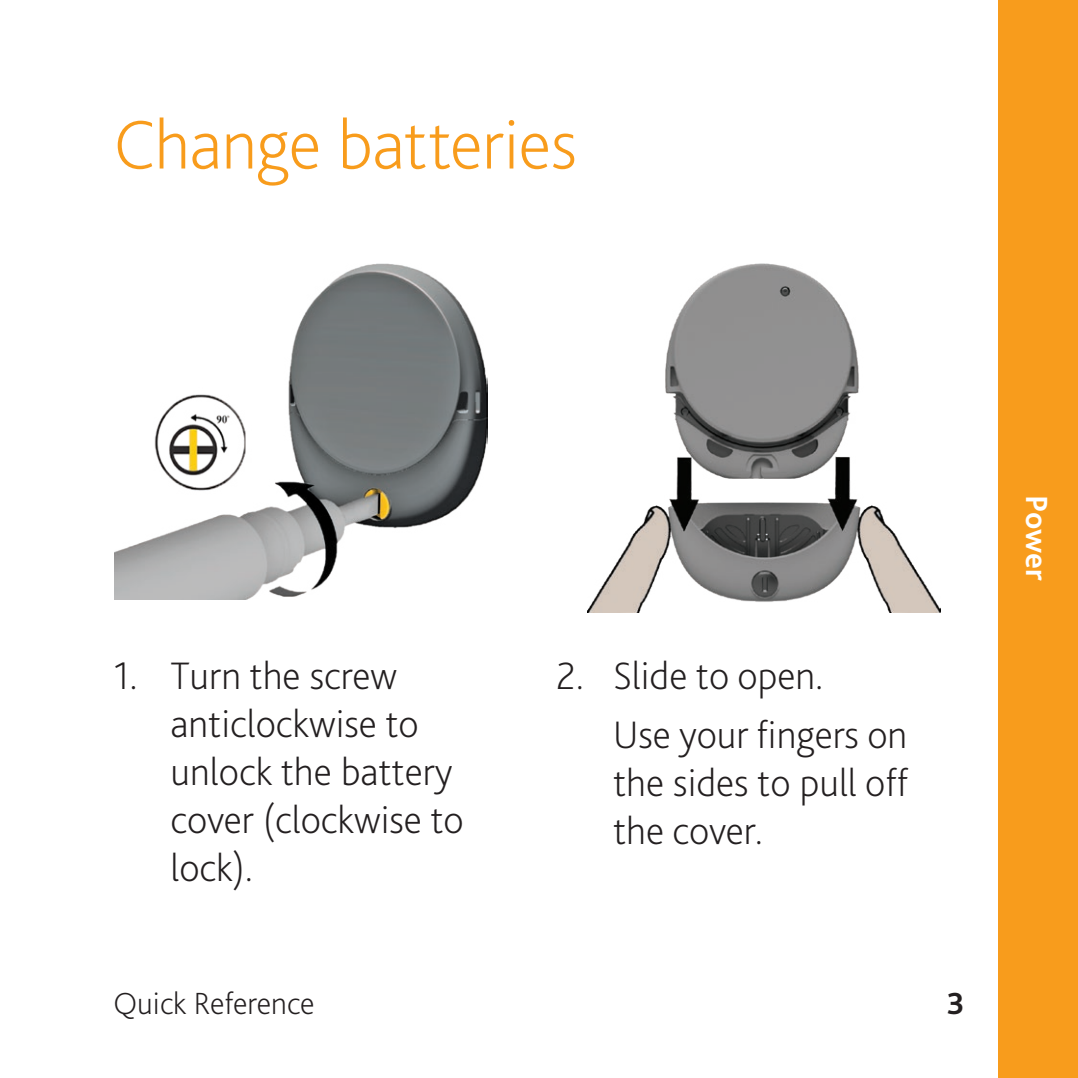
<style>
.page{position:relative;width:1078px;height:1078px;background:#fff}
.page>*{position:absolute;margin:0;border:0;box-sizing:border-box;transform-origin:0 0}
.Heading_2{font:200 72px "Bliss Pro";letter-spacing:-.01em;color:#f89c1c}
.Body_copy_-_steps{font:200 40px/48px "Bliss Pro";color:#231f20}
.Body_copy_-_steps_in{font:200 40px/48px "Bliss Pro";color:#231f20;text-align:justify}
.t1{font:200 32px "Bliss Pro";color:#231f20}
.Side_tabs{font:700 32px "Bliss Pro";color:#fff}
.t2{font:700 32px "Bliss Pro";color:#231f20}
</style>
<div class="page">
<img style="left:114px;top:264px;width:373px;height:335px">
<img style="left:587px;top:264px;width:353px;height:348px">
<div style="left:998px;top:0;width:79px;height:1077px;background:#f89c1c"></div>
<p class="Heading_2" style="left:114px;top:100px;width:464px">Change batteries</p>
<p class="Body_copy_-_steps" style="left:170px;top:650px;width:295px;text-indent:-57px">1. Turn the screw anticlockwise to unlock the battery cover (clockwise to lock).</p>
<p class="Body_copy_-_steps" style="left:556px;top:650px;width:268px">2. Slide to open.</p>
<p class="Body_copy_-_steps_in" style="left:613px;top:709px;width:296px">Use your fingers on the sides to pull off the cover.</p>
<p class="t1" style="left:113px;top:983px;width:203px">Quick Reference</p>
<p class="t2" style="left:946px;top:983px;width:19px">3</p>
<p class="Side_tabs" style="left:1056px;top:494px;width:87px;rotate:90deg">Power</p>
</div>
